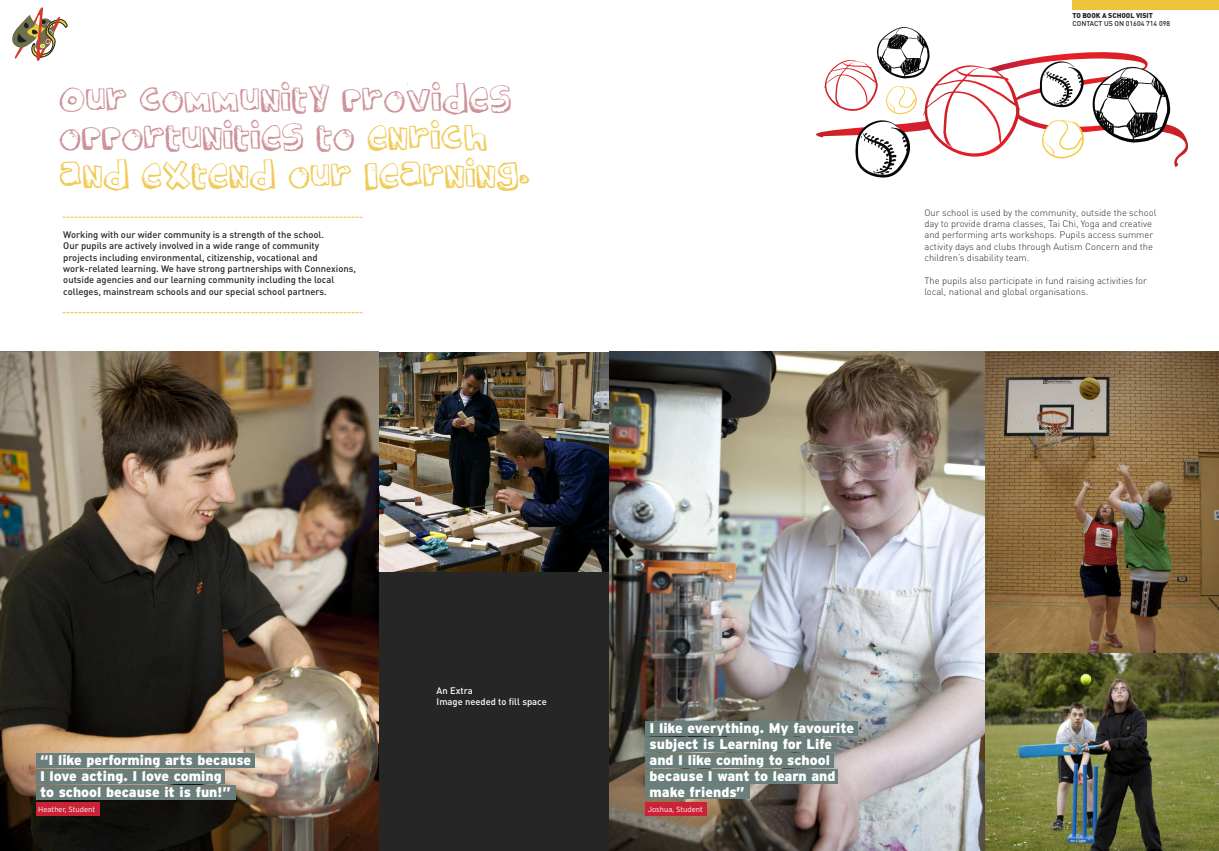
<style>
.page{position:relative;width:1219px;height:851px;background:#fff}
.page>*{position:absolute;margin:0;border:0;box-sizing:border-box;transform-origin:0 0}
.t1{font:23.2px/37.9px "STARGUIDES";color:#ce939a}
.t2{font:900 14px/16px "Interstate";color:#fff}
.t3{font:500 9.4px/11.3px "DIN";color:#272627}
.t4{font:300 9.4px/11.3px "DIN";color:#272627}
.t5{font:500 9.4px/11.3px "DIN";color:#fff}
.t6{font:300 7.5px "Interstate";color:#fff}
.t7{font:500 7px "DIN";color:#272627}
.t8{font:900 7px "DIN";color:#272627}
.s1{color:#f0cb58}
</style>
<div class="page">
<img style="left:378px;top:351px;width:231px;height:221px">
<div style="left:366px;top:572px;width:269px;height:278px;background:#272627"></div>
<svg style="left:816px;top:52px;width:372px;height:115px"></svg>
<svg style="left:1038px;top:58px;width:134px;height:103px"></svg>
<svg style="left:824px;top:27px;width:199px;height:151px"></svg>
<img style="left:609px;top:351px;width:377px;height:499px">
<img style="left:1px;top:351px;width:377px;height:499px">
<img style="left:986px;top:652px;width:233px;height:198px">
<img style="left:986px;top:351px;width:233px;height:301px">
<div style="left:1072px;top:0;width:147px;height:10px;background:#eec23a"></div>
<svg style="left:62px;top:217px;width:300px;height:1px"></svg>
<svg style="left:62px;top:312px;width:300px;height:1px"></svg>
<div style="left:36px;top:802px;width:63px;height:14px;background:#ca2236"></div>
<div style="left:36px;top:753px;width:219px;height:14px;background:#6a7f7b"></div>
<div style="left:36px;top:769px;width:188px;height:14px;background:#6a7f7b"></div>
<div style="left:36px;top:785px;width:200px;height:14px;background:#6a7f7b"></div>
<div style="left:645px;top:802px;width:62px;height:14px;background:#ca2236"></div>
<div style="left:645px;top:721px;width:213px;height:14px;background:#6a7f7b"></div>
<div style="left:645px;top:736px;width:192px;height:15px;background:#6a7f7b"></div>
<div style="left:645px;top:752px;width:189px;height:15px;background:#6a7f7b"></div>
<div style="left:645px;top:768px;width:193px;height:15px;background:#6a7f7b"></div>
<div style="left:645px;top:784px;width:105px;height:15px;background:#6a7f7b"></div>
<svg style="left:12px;top:7px;width:55px;height:54px"></svg>
<h1 class="t1" style="left:59px;top:77px;width:473px">Our community provides opportunities to <span class="s1">enrich and extend our learning.</span></h1>
<p class="t3" style="left:63px;top:229px;width:294px">Working with our wider community is a strength of the school.<br>Our pupils are actively involved in a wide range of community<br>projects including environmental, citizenship, vocational and work-related learning. We have strong partnerships with Connexions, outside agencies and our learning community including the local colleges, mainstream schools and our special school partners.</p>
<p class="t8" style="left:1072px;top:12px;width:82px">TO BOOK A SCHOOL VISIT</p>
<p class="t7" style="left:1072px;top:19px;width:99px">CONTACT US ON 01604 714 098</p>
<p class="t4" style="left:924px;top:207px;width:234px">Our school is used by the community, outside the school day to provide drama classes, Tai Chi, Yoga and creative and performing arts workshops. Pupils access summer activity days and clubs through Autism Concern and the children’s disability team.</p>
<p class="t4" style="left:924px;top:275px;width:224px">The pupils also participate in fund raising activities for local, national and global organisations.</p>
<h2 class="t2" style="left:40px;top:752px;width:213px">“I like performing arts because<br>I love acting. I love coming<br>to school because it is fun!”</h2>
<p class="t6" style="left:38px;top:805px;width:58px">Heather, Student</p>
<p class="t5" style="left:437px;top:685px;width:112px">An Extra<br>Image needed to fill space</p>
<h2 class="t2" style="left:650px;top:719px;width:206px">I like everything. My favourite subject is Learning for Life and I like coming to school because I want to learn and make friends”</h2>
<p class="t6" style="left:648px;top:804px;width:57px">Joshua, Student</p>
</div>
